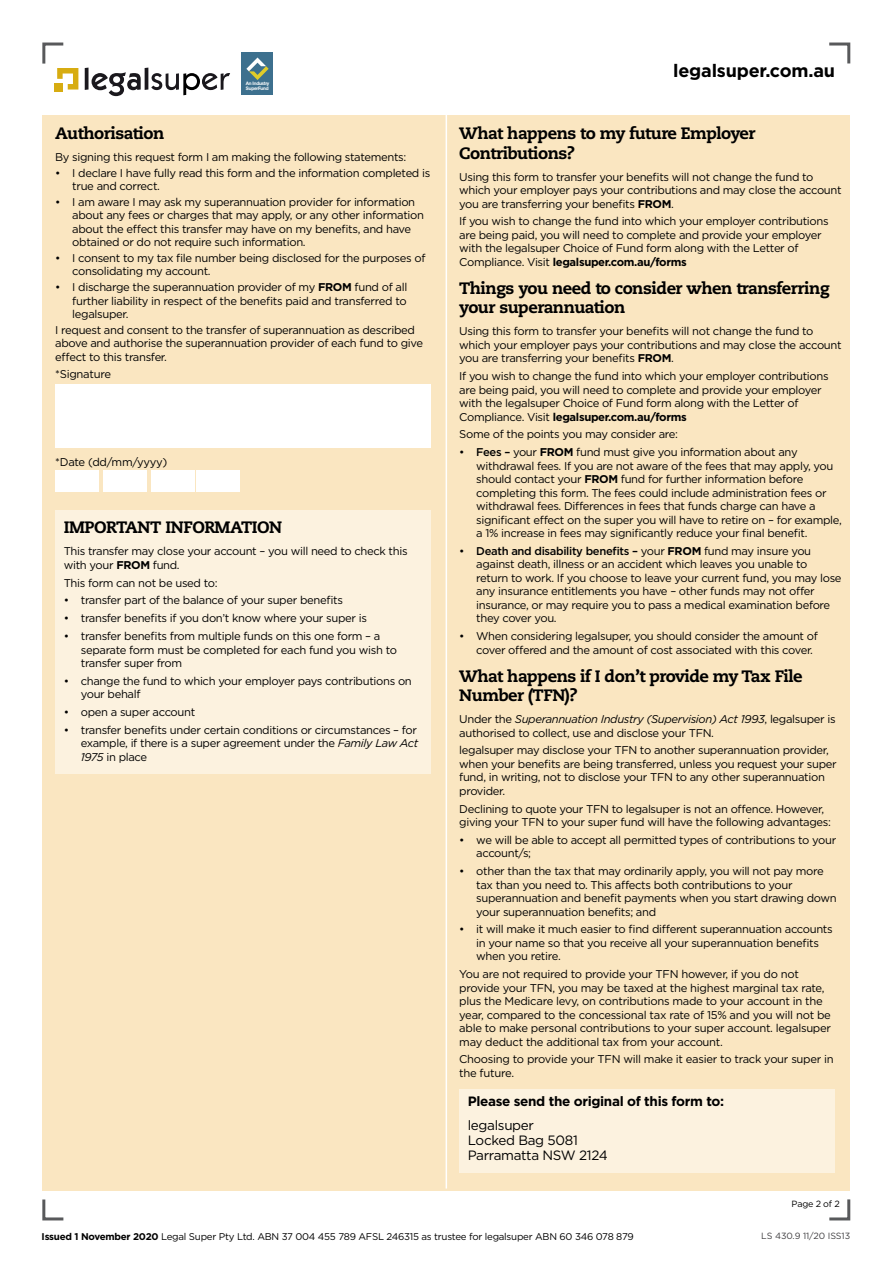
<style>
.page{position:relative;width:893px;height:1263px;background:#fff}
.page>*{position:absolute;margin:0;border:0;box-sizing:border-box;transform-origin:0 0}
.t1{font:700 18px "Gotham";letter-spacing:-.01em;color:#000}
.t2{font:800 16.5px/19.5px "Caecilia";letter-spacing:-.03em;color:#000}
.t3{font:700 15px "Gotham";letter-spacing:-.015em;color:#000}
.t4{font:13.5px/15px "Gotham";letter-spacing:-.025em;color:#000}
.t5{font:700 13.5px "Gotham";letter-spacing:-.025em;color:#000}
.t6{font:11.25px/13.5px "Gotham";letter-spacing:-.03em;color:#000}
.t7{font:9.75px "Gotham";letter-spacing:-.025em;color:#000}
.t8{font:9px "Gotham";letter-spacing:-.01em;color:#414042}
.t9{font:9px "Gotham";letter-spacing:-.025em;color:#000}
.t10{font:700 4.8px/4.8px "Helvetica Neue";letter-spacing:-.045em;color:#fff}
.s1{font-weight:700}
.s2{font-style:italic}
.s3{font-weight:500}
</style>
<div class="page">
<svg style="left:829px;top:42px;width:22px;height:22px"></svg>
<svg style="left:829px;top:1199px;width:22px;height:22px"></svg>
<svg style="left:42px;top:1199px;width:22px;height:22px"></svg>
<div style="left:241px;top:52px;width:32px;height:43px;background:#3d708e"></div>
<svg style="left:246px;top:58px;width:23px;height:22px"></svg>
<svg style="left:42px;top:42px;width:36px;height:48px"></svg>
<div style="left:55px;top:84px;width:8px;height:8px;background:#d7ac11"></div>
<svg style="left:85px;top:68px;width:4px;height:22px"></svg>
<svg style="left:92px;top:72px;width:49px;height:24px"></svg>
<hr style="left:145px;top:68px;width:3px;height:22px;background:#1a181d">
<svg style="left:151px;top:73px;width:79px;height:22px"></svg>
<div style="left:42px;top:115px;width:808px;height:1076px;background:#fae6c1"></div>
<hr style="left:446px;top:105px;width:1px;height:1083px;background:#fff">
<div style="left:460px;top:1089px;width:375px;height:84px;background:#fcf2df"></div>
<div style="left:55px;top:510px;width:376px;height:264px;background:#fcf2df"></div>
<div style="left:55px;top:384px;width:376px;height:64px;background:#fff"></div>
<div style="left:55px;top:470px;width:22px;height:21px;background:#fff"></div>
<div style="left:78px;top:470px;width:21px;height:21px;background:#fff"></div>
<div style="left:103px;top:470px;width:21px;height:21px;background:#fff"></div>
<div style="left:126px;top:470px;width:21px;height:21px;background:#fff"></div>
<div style="left:151px;top:470px;width:21px;height:21px;background:#fff"></div>
<div style="left:173px;top:470px;width:22px;height:21px;background:#fff"></div>
<div style="left:196px;top:470px;width:21px;height:21px;background:#fff"></div>
<div style="left:218px;top:470px;width:22px;height:21px;background:#fff"></div>
<p class="t10" style="left:246px;top:81px;width:25px">An Industry<br>SuperFund</p>
<h2 class="t2" style="left:55px;top:124px;width:111px">Authorisation</h2>
<p class="t6" style="left:55px;top:150px;width:353px">By signing this request form I am making the following statements:</p>
<p class="t6" style="left:72px;top:166px;width:360px;text-indent:-17px">• I declare I have fully read this form and the information completed is true and correct.</p>
<p class="t6" style="left:72px;top:195px;width:353px;text-indent:-17px">• I am aware I may ask my superannuation provider for information about any fees or charges that may apply, or any other information about the effect this transfer may have on my benefits, and have obtained or do not require such information.</p>
<p class="t6" style="left:72px;top:251px;width:355px;text-indent:-17px">• I consent to my tax file number being disclosed for the purposes of consolidating my account.</p>
<p class="t6" style="left:72px;top:280px;width:336px;text-align:justify;text-indent:-17px">• I discharge the superannuation provider of my <span class="s1">FROM</span> fund of all further liability in respect of the benefits paid and transferred to legalsuper.</p>
<p class="t6" style="left:55px;top:323px;width:369px">I request and consent to the transfer of superannuation as described above and authorise the superannuation provider of each fund to give effect to this transfer.</p>
<p class="t6" style="left:55px;top:367px;width:57px">*Signature</p>
<p class="t6" style="left:55px;top:455px;width:114px">*Date (dd/mm/yyyy)</p>
<h2 class="t2" style="left:64px;top:518px;width:220px">IMPORTANT INFORMATION</h2>
<p class="t6" style="left:64px;top:544px;width:345px">This transfer may close your account – you will need to check this with your <span class="s1">FROM</span> fund.</p>
<p class="t6" style="left:64px;top:576px;width:155px">This form can not be used to:</p>
<p class="t6" style="left:64px;top:593px;width:281px">• transfer part of the balance of your super benefits</p>
<p class="t6" style="left:64px;top:611px;width:305px">• transfer benefits if you don’t know where your super is</p>
<p class="t6" style="left:81px;top:629px;width:318px;text-indent:-17px">• transfer benefits from multiple funds on this one form – a separate form must be completed for each fund you wish to transfer super from</p>
<p class="t6" style="left:81px;top:674px;width:333px;text-indent:-17px">• change the fund to which your employer pays contributions on your behalf</p>
<p class="t6" style="left:64px;top:705px;width:133px">• open a super account</p>
<p class="t6" style="left:81px;top:723px;width:339px;text-align:justify;text-indent:-17px">• transfer benefits under certain conditions or circumstances – for example, if there is a super agreement under the <span class="s2">Family Law Act 1975</span> in place</p>
<h1 class="t1" style="left:673px;top:59px;width:164px">legalsuper.com.au</h1>
<h3 class="t3" style="left:607px;top:116px;width:230px">Return this completed form to:</h3>
<p class="t6" style="left:716px;top:165px;width:120px;text-align:center">Parramatta NSW 2124<br>Phone: 1800 060 312</p>
<h2 class="t2" style="left:459px;top:124px;width:298px">What happens to my future Employer<br>Contributions?</h2>
<p class="t6" style="left:459px;top:170px;width:384px">Using this form to transfer your benefits will not change the fund to which your employer pays your contributions and may close the account you are transferring your benefits <span class="s1">FROM</span>.</p>
<p class="t6" style="left:459px;top:214px;width:371px">If you wish to change the fund into which your employer contributions are being paid, you will need to complete and provide your employer with the legalsuper Choice of Fund form along with the Letter of Compliance. Visit <span class="s1">legalsuper.com.au/forms</span></p>
<h2 class="t2" style="left:459px;top:278px;width:372px">Things you need to consider when transferring your superannuation</h2>
<p class="t6" style="left:459px;top:324px;width:384px">Using this form to transfer your benefits will not change the fund to which your employer pays your contributions and may close the account you are transferring your benefits <span class="s1">FROM</span>.</p>
<p class="t6" style="left:459px;top:369px;width:371px">If you wish to change the fund into which your employer contributions are being paid, you will need to complete and provide your employer with the legalsuper Choice of Fund form along with the Letter of Compliance. Visit <span class="s1">legalsuper.com.au/forms</span></p>
<p class="t6" style="left:459px;top:427px;width:220px">Some of the points you may consider are:</p>
<p class="t6" style="left:476px;top:445px;width:367px;text-indent:-17px">• <span class="s3">Fees –</span> your <span class="s1">FROM</span> fund must give you information about any withdrawal fees. If you are not aware of the fees that may apply, you should contact your <span class="s1">FROM</span> fund for further information before completing this form. The fees could include administration fees or withdrawal fees. Differences in fees that funds charge can have a significant effect on the super you will have to retire on – for example, a 1% increase in fees may significantly reduce your final benefit.</p>
<p class="t6" style="left:476px;top:544px;width:367px;text-indent:-17px">• <span class="s3">Death and disability benefits –</span> your <span class="s1">FROM</span> fund may insure you against death, illness or an accident which leaves you unable to return to work. If you choose to leave your current fund, you may lose any insurance entitlements you have – other funds may not offer insurance, or may require you to pass a medical examination before they cover you.</p>
<p class="t6" style="left:476px;top:629px;width:343px;text-indent:-17px">• When considering legalsuper, you should consider the amount of cover offered and the amount of cost associated with this cover.</p>
<h2 class="t2" style="left:459px;top:666px;width:345px">What happens if I don’t provide my Tax File<br>Number (TFN)?</h2>
<p class="t6" style="left:459px;top:712px;width:378px">Under the <span class="s2">Superannuation Industry (Supervision) Act 1993</span>, legalsuper is authorised to collect, use and disclose your TFN.</p>
<p class="t6" style="left:459px;top:743px;width:379px">legalsuper may disclose your TFN to another superannuation provider, when your benefits are being transferred, unless you request your super fund, in writing, not to disclose your TFN to any other superannuation provider.</p>
<p class="t6" style="left:459px;top:802px;width:373px">Declining to quote your TFN to legalsuper is not an offence. However, giving your TFN to your super fund will have the following advantages:</p>
<p class="t6" style="left:476px;top:833px;width:361px;text-indent:-17px">• we will be able to accept all permitted types of contributions to your account/s;</p>
<p class="t6" style="left:476px;top:864px;width:362px;text-indent:-17px">• other than the tax that may ordinarily apply, you will not pay more tax than you need to. This affects both contributions to your superannuation and benefit payments when you start drawing down your superannuation benefits; and</p>
<p class="t6" style="left:476px;top:922px;width:358px;text-indent:-17px">• it will make it much easier to find different superannuation accounts in your name so that you receive all your superannuation benefits when you retire.</p>
<p class="t6" style="left:459px;top:967px;width:373px">You are not required to provide your TFN however, if you do not provide your TFN, you may be taxed at the highest marginal tax rate, plus the Medicare levy, on contributions made to your account in the year, compared to the concessional tax rate of 15% and you will not be able to make personal contributions to your super account. legalsuper may deduct the additional tax from your account.</p>
<p class="t6" style="left:459px;top:1052px;width:376px">Choosing to provide your TFN will make it easier to track your super in the future.</p>
<p class="t5" style="left:468px;top:1093px;width:258px">Please send the original of this form to:</p>
<p class="t4" style="left:468px;top:1117px;width:142px">legalsuper<br>Locked Bag 5081<br>Parramatta NSW 2124</p>
<p class="t9" style="left:792px;top:1198px;width:50px">Page 2 of 2</p>
<p class="t7" style="left:42px;top:1230px;width:594px"><span class="s1">Issued 1 November 2020</span> Legal Super Pty Ltd. ABN 37 004 455 789 AFSL 246315 as trustee for legalsuper ABN 60 346 078 879</p>
<p class="t8" style="left:761px;top:1230px;width:91px">LS 430.9 11/20 ISS13</p>
</div>
